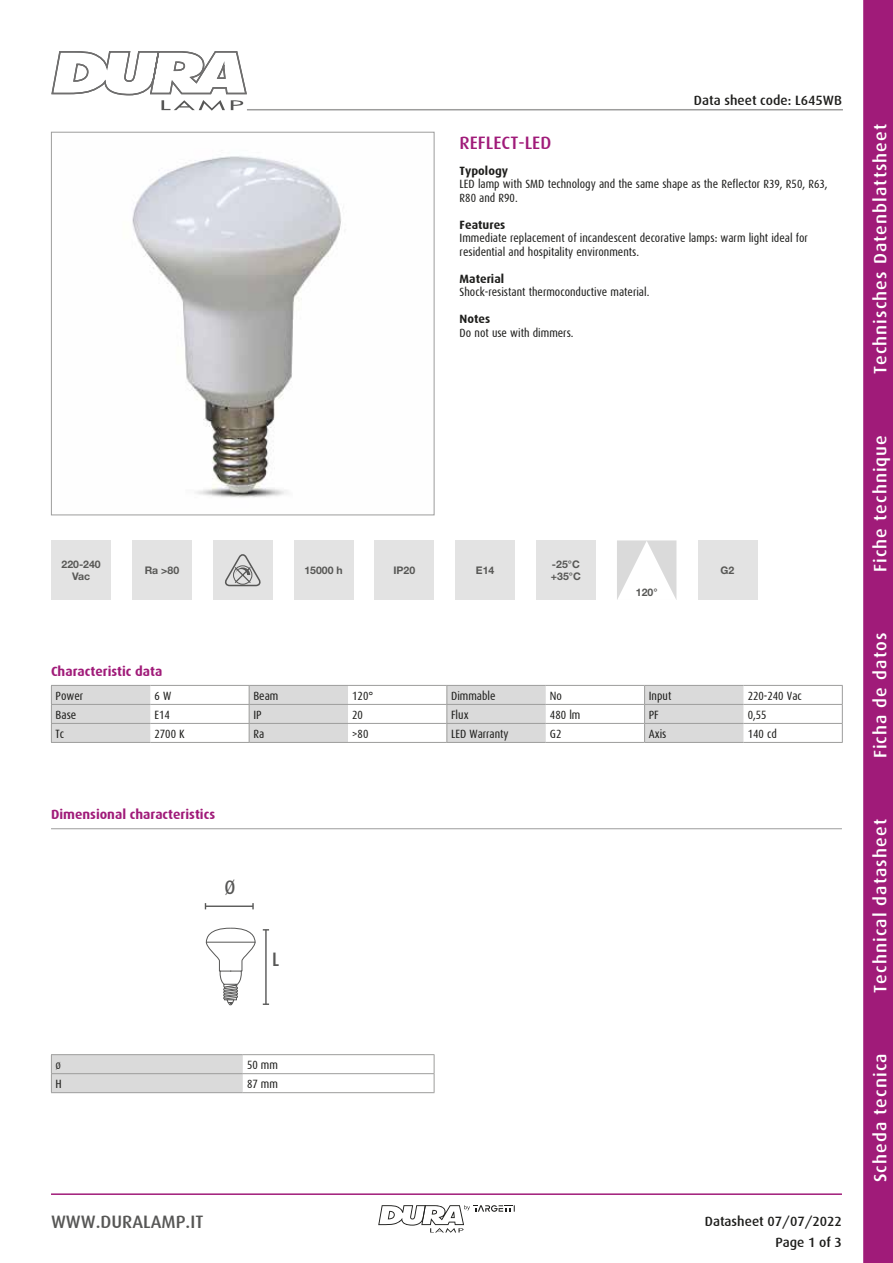
<style>
.page{position:relative;width:893px;height:1263px;background:#fff}
.page>*{position:absolute;margin:0;border:0;box-sizing:border-box;transform-origin:0 0}
.t1{font:500 19.5px "Dax Condensed";color:#575756}
.t2{font:500 18px "Dax";letter-spacing:.06em;color:#fff}
.t3{font:500 18px "Dax";color:#575756}
.t4{font:500 18px "Dax";color:#a01b79}
.t5{font:500 13.5px/21.3px "Dax";color:#1d1d1b;text-align:right}
.t6{font:700 13.5px "Dax";color:#a01b79}
.t7{font:12px/13.5px "Dax Condensed";color:#1d1d1b}
.t8{font:700 12px "Dax";color:#1d1d1b}
.t9{font:700 10.5px/12.6px "Helvetica Neue LT Std";color:#585856;text-align:center}
</style>
<div class="page">
<svg style="left:863px;top:0;width:30px;height:1263px;background:#a2207b"></svg>
<hr style="left:51px;top:1193px;width:791px;height:2px;background:#a01b79">
<svg style="left:51px;top:51px;width:197px;height:60px"></svg>
<svg style="left:378px;top:1205px;width:137px;height:28px"></svg>
<hr style="left:247px;top:109px;width:596px;height:1px;background:#9d9d9c">
<img style="left:132px;top:156px;width:209px;height:342px">
<div style="left:51px;top:132px;width:383px;height:383px;border:1px solid #9d9d9c"></div>
<div style="left:51px;top:540px;width:60px;height:60px;background:#e3e3e3"></div>
<svg style="left:617px;top:540px;width:59px;height:60px"></svg>
<div style="left:375px;top:540px;width:59px;height:60px;background:#e3e3e3"></div>
<div style="left:132px;top:540px;width:60px;height:60px;background:#e3e3e3"></div>
<div style="left:698px;top:540px;width:59px;height:60px;background:#e3e3e3"></div>
<div style="left:455px;top:540px;width:60px;height:60px;background:#e3e3e3"></div>
<div style="left:213px;top:540px;width:60px;height:60px;background:#e3e3e3"></div>
<svg style="left:225px;top:554px;width:36px;height:33px"></svg>
<div style="left:536px;top:540px;width:60px;height:60px;background:#e3e3e3"></div>
<div style="left:294px;top:540px;width:59px;height:60px;background:#e3e3e3"></div>
<hr style="left:743px;top:685px;width:100px;height:1px;background:#9d9d9c">
<hr style="left:743px;top:704px;width:100px;height:1px;background:#9d9d9c">
<hr style="left:743px;top:723px;width:100px;height:1px;background:#9d9d9c">
<svg style="left:842px;top:686px;width:1px;height:56px"></svg>
<hr style="left:51px;top:742px;width:99px;height:1px;background:#9d9d9c">
<hr style="left:150px;top:742px;width:99px;height:1px;background:#9d9d9c">
<hr style="left:348px;top:742px;width:99px;height:1px;background:#9d9d9c">
<hr style="left:546px;top:742px;width:99px;height:1px;background:#9d9d9c">
<hr style="left:743px;top:742px;width:100px;height:1px;background:#9d9d9c">
<hr style="left:249px;top:742px;width:99px;height:1px;background:#9d9d9c">
<hr style="left:447px;top:742px;width:99px;height:1px;background:#9d9d9c">
<svg style="left:51px;top:685px;width:692px;height:57px"></svg>
<hr style="left:645px;top:742px;width:98px;height:1px;background:#9d9d9c">
<hr style="left:51px;top:1054px;width:192px;height:1px;background:#9d9d9c">
<hr style="left:243px;top:1054px;width:191px;height:1px;background:#9d9d9c">
<svg style="left:51px;top:1055px;width:192px;height:37px;background:#d7d7d7"></svg>
<hr style="left:243px;top:1073px;width:191px;height:1px;background:#9d9d9c">
<svg style="left:434px;top:1055px;width:1px;height:37px"></svg>
<hr style="left:51px;top:1092px;width:192px;height:1px;background:#9d9d9c">
<hr style="left:243px;top:1092px;width:191px;height:1px;background:#9d9d9c">
<hr style="left:205px;top:905px;width:48px;height:2px;background:#575756">
<hr style="left:265px;top:930px;width:2px;height:74px;background:#575756">
<svg style="left:263px;top:1003px;width:6px;height:2px"></svg>
<svg style="left:206px;top:927px;width:50px;height:78px"></svg>
<hr style="left:206px;top:942px;width:49px;height:1px;background:#575756">
<hr style="left:51px;top:828px;width:791px;height:1px;background:#9d9d9c">
<p class="t5" style="left:694px;top:90px;width:150px">Data sheet code: L645WB</p>
<h2 class="t4" style="left:460px;top:132px;width:93px">REFLECT-LED</h2>
<p class="t8" style="left:460px;top:164px;width:50px">Typology</p>
<p class="t7" style="left:460px;top:178px;width:369px">LED lamp with SMD technology and the same shape as the Reflector R39, R50, R63,<br>R80 and R90.</p>
<p class="t8" style="left:460px;top:218px;width:47px">Features</p>
<p class="t7" style="left:460px;top:232px;width:350px">Immediate replacement of incandescent decorative lamps: warm light ideal for residential and hospitality environments.</p>
<p class="t8" style="left:460px;top:272px;width:46px">Material</p>
<p class="t7" style="left:460px;top:286px;width:191px">Shock-resistant thermoconductive material.</p>
<p class="t8" style="left:460px;top:313px;width:32px">Notes</p>
<p class="t7" style="left:460px;top:326px;width:115px">Do not use with dimmers.</p>
<p class="t9" style="left:62px;top:557px;width:41px">220-240<br>Vac</p>
<p class="t9" style="left:551px;top:557px;width:31px;text-align:left">-25°C +35°C</p>
<p class="t9" style="left:145px;top:564px;width:36px">Ra &gt;80</p>
<p class="t9" style="left:393px;top:564px;width:23px">IP20</p>
<p class="t9" style="left:476px;top:564px;width:20px">E14</p>
<p class="t9" style="left:721px;top:564px;width:15px">G2</p>
<p class="t9" style="left:304px;top:564px;width:40px">15000 h</p>
<p class="t9" style="left:636px;top:585px;width:23px">120°</p>
<p class="t6" style="left:51px;top:664px;width:113px">Characteristic data</p>
<p class="t7" style="left:56px;top:689px;width:29px">Power</p>
<p class="t7" style="left:155px;top:689px;width:18px">6 W</p>
<p class="t7" style="left:253px;top:689px;width:27px">Beam</p>
<p class="t7" style="left:352px;top:689px;width:23px">120°</p>
<p class="t7" style="left:451px;top:689px;width:46px">Dimmable</p>
<p class="t7" style="left:550px;top:689px;width:14px">No</p>
<p class="t7" style="left:649px;top:689px;width:24px">Input</p>
<p class="t7" style="left:748px;top:689px;width:56px">220-240 Vac</p>
<p class="t7" style="left:56px;top:708px;width:22px">Base</p>
<p class="t7" style="left:154px;top:708px;width:17px">E14</p>
<p class="t7" style="left:253px;top:708px;width:10px">IP</p>
<p class="t7" style="left:352px;top:708px;width:12px">20</p>
<p class="t7" style="left:451px;top:708px;width:19px">Flux</p>
<p class="t7" style="left:550px;top:708px;width:32px">480 lm</p>
<p class="t7" style="left:649px;top:708px;width:11px">PF</p>
<p class="t7" style="left:748px;top:708px;width:21px">0,55</p>
<p class="t7" style="left:56px;top:727px;width:10px">Tc</p>
<p class="t7" style="left:154px;top:727px;width:32px">2700 K</p>
<p class="t7" style="left:253px;top:727px;width:12px">Ra</p>
<p class="t7" style="left:352px;top:727px;width:18px">&gt;80</p>
<p class="t7" style="left:451px;top:727px;width:59px">LED Warranty</p>
<p class="t7" style="left:550px;top:727px;width:13px">G2</p>
<p class="t7" style="left:649px;top:727px;width:19px">Axis</p>
<p class="t7" style="left:748px;top:727px;width:31px">140 cd</p>
<p class="t6" style="left:51px;top:807px;width:166px">Dimensional characteristics</p>
<h1 class="t1" style="left:225px;top:876px;width:13px">Ø</h1>
<h1 class="t1" style="left:272px;top:948px;width:9px">L</h1>
<p class="t7" style="left:56px;top:1059px;width:7px">ø</p>
<p class="t7" style="left:247px;top:1059px;width:32px">50 mm</p>
<p class="t7" style="left:56px;top:1078px;width:8px">H</p>
<p class="t7" style="left:247px;top:1078px;width:32px">87 mm</p>
<h2 class="t3" style="left:51px;top:1212px;width:154px">WWW.DURALAMP.IT</h2>
<p class="t5" style="left:705px;top:1211px;width:139px">Datasheet 07/07/2022<br>Page 1 of 3</p>
<h2 class="t2" style="left:870px;top:374px;width:252px;rotate:-90deg">Technisches Datenblattsheet</h2>
<h2 class="t2" style="left:870px;top:572px;width:139px;rotate:-90deg">Fiche technique</h2>
<h2 class="t2" style="left:870px;top:758px;width:127px;rotate:-90deg">Ficha de datos</h2>
<h2 class="t2" style="left:870px;top:993px;width:175px;rotate:-90deg">Technical datasheet</h2>
<h2 class="t2" style="left:870px;top:1182px;width:130px;rotate:-90deg">Scheda tecnica</h2>
</div>
